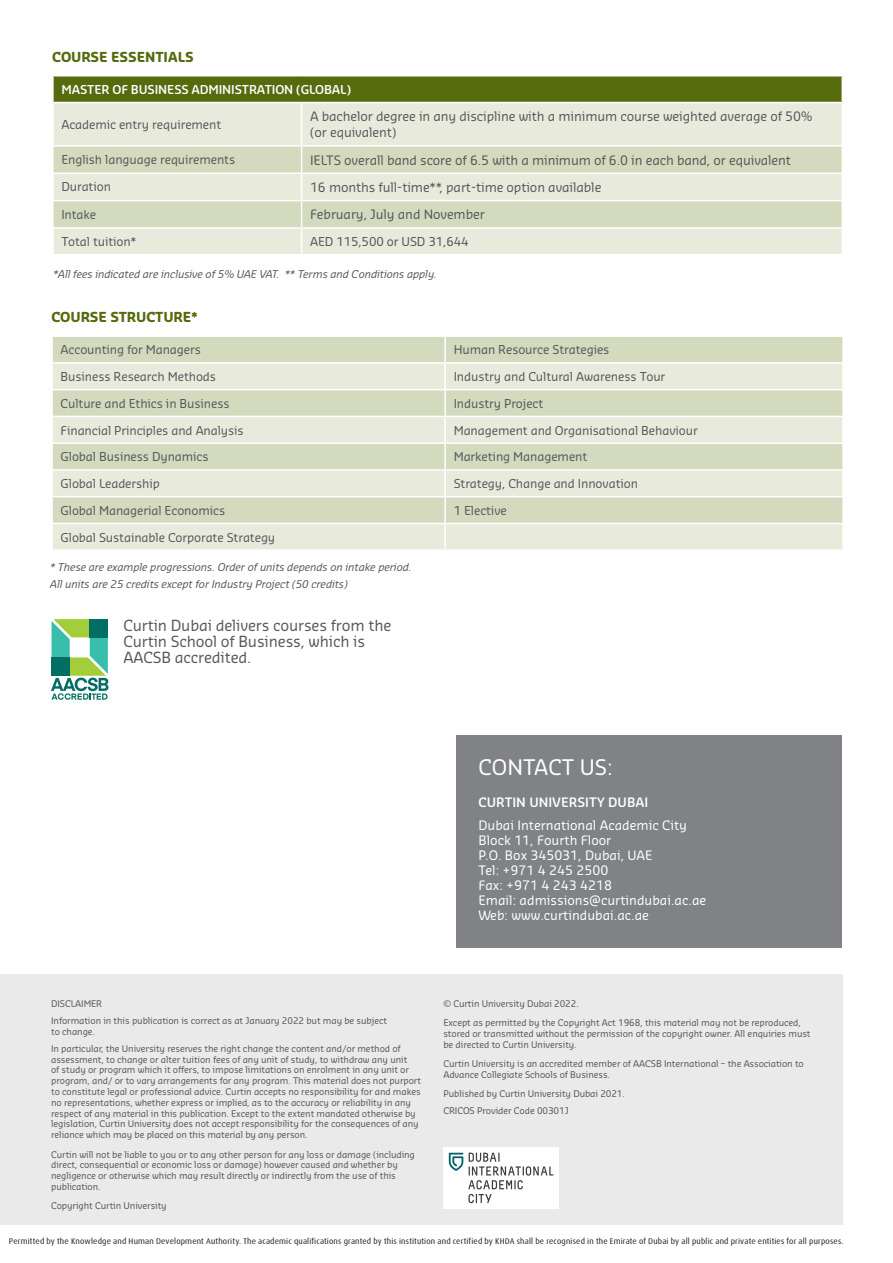
<style>
.page{position:relative;width:893px;height:1263px;background:#fff}
.page>*{position:absolute;margin:0;border:0;box-sizing:border-box;transform-origin:0 0}
.t1{font:21px "Sansa Soft Pro";color:#fff}
.t2{font:15px/16.5px "Sansa Soft Pro";letter-spacing:-.01em;color:#57585a}
.Heading_4{font:700 13.5px "Sansa Soft Pro";letter-spacing:-.01em;color:#556b0e}
.t3{font:12.75px "Sansa Soft Pro";letter-spacing:-.01em;color:#57585a}
.t4{font:12.75px "Sansa Soft Pro";color:#fff}
.t5{font:600 12.75px "Sansa Soft Pro";color:#fff}
.Table_Text{font:12px "Sansa Soft Pro";letter-spacing:-.01em;color:#57585a}
.Table_Text-2{font:600 12px "Sansa Soft Pro";letter-spacing:-.01em;color:#fff}
.t6{font:italic 10.5px "Sansa Soft Pro";letter-spacing:-.01em;color:#57585a}
.Disclaimer_Info{font:9px/10.8px "Sansa Soft Pro";letter-spacing:-.01em;color:#57585a}
.Body_text{font:8.25px "Dax";letter-spacing:.02em;color:#231f20}
</style>
<div class="page">
<div style="left:53px;top:76px;width:789px;height:26px;background:#556b0e"></div>
<div style="left:54px;top:103px;width:788px;height:151px;background:#e8ebdc"></div>
<svg style="left:54px;top:147px;width:788px;height:80px;background:#dbdfc8"></svg>
<hr style="left:52px;top:76px;width:2px;height:26px;background:#fff">
<hr style="left:301px;top:103px;width:1px;height:42px;background:#fff">
<hr style="left:52px;top:145px;width:250px;height:2px;background:#fff">
<hr style="left:302px;top:145px;width:541px;height:2px;background:#fff">
<hr style="left:52px;top:172px;width:250px;height:2px;background:#fff">
<hr style="left:302px;top:172px;width:541px;height:2px;background:#fff">
<hr style="left:52px;top:200px;width:250px;height:1px;background:#fff">
<hr style="left:302px;top:200px;width:541px;height:1px;background:#fff">
<hr style="left:52px;top:227px;width:250px;height:2px;background:#fff">
<hr style="left:302px;top:227px;width:541px;height:2px;background:#fff">
<svg style="left:301px;top:147px;width:1px;height:107px"></svg>
<div style="left:53px;top:337px;width:789px;height:25px;background:#d4dabe"></div>
<svg style="left:53px;top:364px;width:789px;height:185px;background:#dfe3cf"></svg>
<hr style="left:51px;top:469px;width:394px;height:2px;background:#fff">
<hr style="left:445px;top:469px;width:399px;height:2px;background:#fff">
<hr style="left:444px;top:337px;width:2px;height:25px;background:#fff">
<hr style="left:444px;top:364px;width:2px;height:25px;background:#fff">
<hr style="left:444px;top:390px;width:2px;height:26px;background:#fff">
<hr style="left:444px;top:417px;width:2px;height:25px;background:#fff">
<hr style="left:444px;top:444px;width:2px;height:25px;background:#fff">
<hr style="left:444px;top:471px;width:2px;height:25px;background:#fff">
<hr style="left:444px;top:497px;width:2px;height:26px;background:#fff">
<hr style="left:51px;top:523px;width:394px;height:1px;background:#fff">
<hr style="left:445px;top:523px;width:399px;height:1px;background:#fff">
<hr style="left:444px;top:524px;width:2px;height:25px;background:#fff">
<hr style="left:53px;top:389px;width:392px;height:1px;background:#fff">
<hr style="left:445px;top:389px;width:397px;height:1px;background:#fff">
<hr style="left:53px;top:416px;width:392px;height:1px;background:#fff">
<hr style="left:445px;top:416px;width:397px;height:1px;background:#fff">
<hr style="left:51px;top:442px;width:394px;height:2px;background:#fff">
<hr style="left:445px;top:442px;width:399px;height:2px;background:#fff">
<hr style="left:51px;top:496px;width:394px;height:1px;background:#fff">
<hr style="left:445px;top:496px;width:399px;height:1px;background:#fff">
<svg style="left:51px;top:619px;width:57px;height:81px"></svg>
<div style="left:0;top:974px;width:842px;height:250px;background:#eaeaeb"></div>
<div style="left:443px;top:1147px;width:116px;height:61px;background:#fff"></div>
<svg style="left:449px;top:1153px;width:104px;height:50px"></svg>
<div style="left:456px;top:735px;width:386px;height:213px;background:#808285"></div>
<p class="Heading_4" style="left:52px;top:48px;width:143px">COURSE ESSENTIALS</p>
<p class="Table_Text-2" style="left:61px;top:82px;width:291px">MASTER OF BUSINESS ADMINISTRATION (GLOBAL)</p>
<p class="Table_Text" style="left:61px;top:117px;width:161px">Academic entry requirement</p>
<p class="t3" style="left:310px;top:108px;width:504px">A bachelor degree in any discipline with a minimum course weighted average of 50%</p>
<p class="t3" style="left:310px;top:124px;width:88px">(or equivalent)</p>
<p class="Table_Text" style="left:61px;top:152px;width:175px">English language requirements</p>
<p class="t3" style="left:310px;top:152px;width:482px">IELTS overall band score of 6.5 with a minimum of 6.0 in each band, or equivalent</p>
<p class="Table_Text" style="left:61px;top:179px;width:51px">Duration</p>
<p class="t3" style="left:310px;top:179px;width:293px">16 months full-time**, part-time option available</p>
<p class="Table_Text" style="left:61px;top:206px;width:36px">Intake</p>
<p class="t3" style="left:310px;top:206px;width:176px">February, July and November</p>
<p class="Table_Text" style="left:61px;top:234px;width:77px">Total tuition*</p>
<p class="Table_Text" style="left:310px;top:234px;width:160px">AED 115,500 or USD 31,644</p>
<p class="t6" style="left:53px;top:267px;width:385px">*All fees indicated are inclusive of 5% UAE VAT. ** Terms and Conditions apply.</p>
<p class="Heading_4" style="left:51px;top:308px;width:148px">COURSE STRUCTURE*</p>
<p class="Table_Text" style="left:61px;top:342px;width:142px">Accounting for Managers</p>
<p class="Table_Text" style="left:454px;top:342px;width:157px">Human Resource Strategies</p>
<p class="Table_Text" style="left:61px;top:369px;width:157px">Business Research Methods</p>
<p class="Table_Text" style="left:454px;top:369px;width:213px">Industry and Cultural Awareness Tour</p>
<p class="Table_Text" style="left:61px;top:396px;width:171px">Culture and Ethics in Business</p>
<p class="Table_Text" style="left:454px;top:396px;width:91px">Industry Project</p>
<p class="Table_Text" style="left:61px;top:422px;width:185px">Financial Principles and Analysis</p>
<p class="Table_Text" style="left:454px;top:422px;width:246px">Management and Organisational Behaviour</p>
<p class="Table_Text" style="left:61px;top:449px;width:150px">Global Business Dynamics</p>
<p class="Table_Text" style="left:454px;top:449px;width:135px">Marketing Management</p>
<p class="Table_Text" style="left:61px;top:476px;width:101px">Global Leadership</p>
<p class="Table_Text" style="left:454px;top:476px;width:186px">Strategy, Change and Innovation</p>
<p class="Table_Text" style="left:61px;top:503px;width:166px">Global Managerial Economics</p>
<p class="Table_Text" style="left:454px;top:503px;width:55px">1 Elective</p>
<p class="Table_Text" style="left:61px;top:529px;width:216px">Global Sustainable Corporate Strategy</p>
<p class="t6" style="left:50px;top:560px;width:363px">* These are example progressions. Order of units depends on intake period.</p>
<p class="t6" style="left:50px;top:578px;width:299px">All units are 25 credits except for Industry Project (50 credits)</p>
<p class="t2" style="left:123px;top:616px;width:269px">Curtin Dubai delivers courses from the</p>
<p class="t2" style="left:123px;top:632px;width:243px">Curtin School of Business, which is<br>AACSB accredited.</p>
<p class="t1" style="left:478px;top:753px;width:136px">CONTACT US:</p>
<p class="t5" style="left:478px;top:794px;width:171px">CURTIN UNIVERSITY DUBAI</p>
<p class="t4" style="left:478px;top:817px;width:210px">Dubai International Academic City</p>
<p class="t4" style="left:478px;top:832px;width:134px">Block 11, Fourth Floor</p>
<p class="t4" style="left:478px;top:847px;width:176px">P.O. Box 345031, Dubai, UAE</p>
<p class="t4" style="left:478px;top:862px;width:131px">Tel: +971 4 245 2500</p>
<p class="t4" style="left:478px;top:877px;width:135px">Fax: +971 4 243 4218</p>
<p class="t4" style="left:478px;top:892px;width:229px">Email: admissions@curtindubai.ac.ae</p>
<p class="t4" style="left:478px;top:907px;width:172px">Web: www.curtindubai.ac.ae</p>
<p class="Disclaimer_Info" style="left:51px;top:997px;width:53px">DISCLAIMER</p>
<p class="Disclaimer_Info" style="left:51px;top:1015px;width:338px">Information in this publication is correct as at January 2022 but may be subject to change.</p>
<p class="Disclaimer_Info" style="left:51px;top:1043px;width:371px">In particular, the University reserves the right change the content and/or method of assessment, to change or alter tuition fees of any unit of study, to withdraw any unit<br>of study or program which it offers, to impose limitations on enrolment in any unit or program, and/ or to vary arrangements for any program. This material does not purport to constitute legal or professional advice. Curtin accepts no responsibility for and makes no representations, whether express or implied, as to the accuracy or reliability in any respect of any material in this publication. Except to the extent mandated otherwise by legislation, Curtin University does not accept responsibility for the consequences of any reliance which may be placed on this material by any person.</p>
<p class="Disclaimer_Info" style="left:51px;top:1148px;width:365px">Curtin will not be liable to you or to any other person for any loss or damage (including direct, consequential or economic loss or damage) however caused and whether by negligence or otherwise which may result directly or indirectly from the use of this publication.</p>
<p class="Disclaimer_Info" style="left:51px;top:1200px;width:117px">Copyright Curtin University</p>
<p class="Disclaimer_Info" style="left:443px;top:997px;width:137px">© Curtin University Dubai 2022.</p>
<p class="Disclaimer_Info" style="left:443px;top:1017px;width:369px">Except as permitted by the Copyright Act 1968, this material may not be reproduced, stored or transmitted without the permission of the copyright owner. All enquiries must be directed to Curtin University.</p>
<p class="Disclaimer_Info" style="left:443px;top:1058px;width:362px">Curtin University is an accredited member of AACSB International – the Association to<br>Advance Collegiate Schools of Business.</p>
<p class="Disclaimer_Info" style="left:443px;top:1088px;width:183px">Published by Curtin University Dubai 2021.</p>
<p class="Disclaimer_Info" style="left:443px;top:1105px;width:127px">CRICOS Provider Code 00301J</p>
<p class="Body_text" style="left:9px;top:1237px;width:836px">Permitted by the Knowledge and Human Development Authority. The academic qualifications granted by this institution and certified by KHDA shall be recognised in the Emirate of Dubai by all public and private entities for all purposes.</p>
</div>
